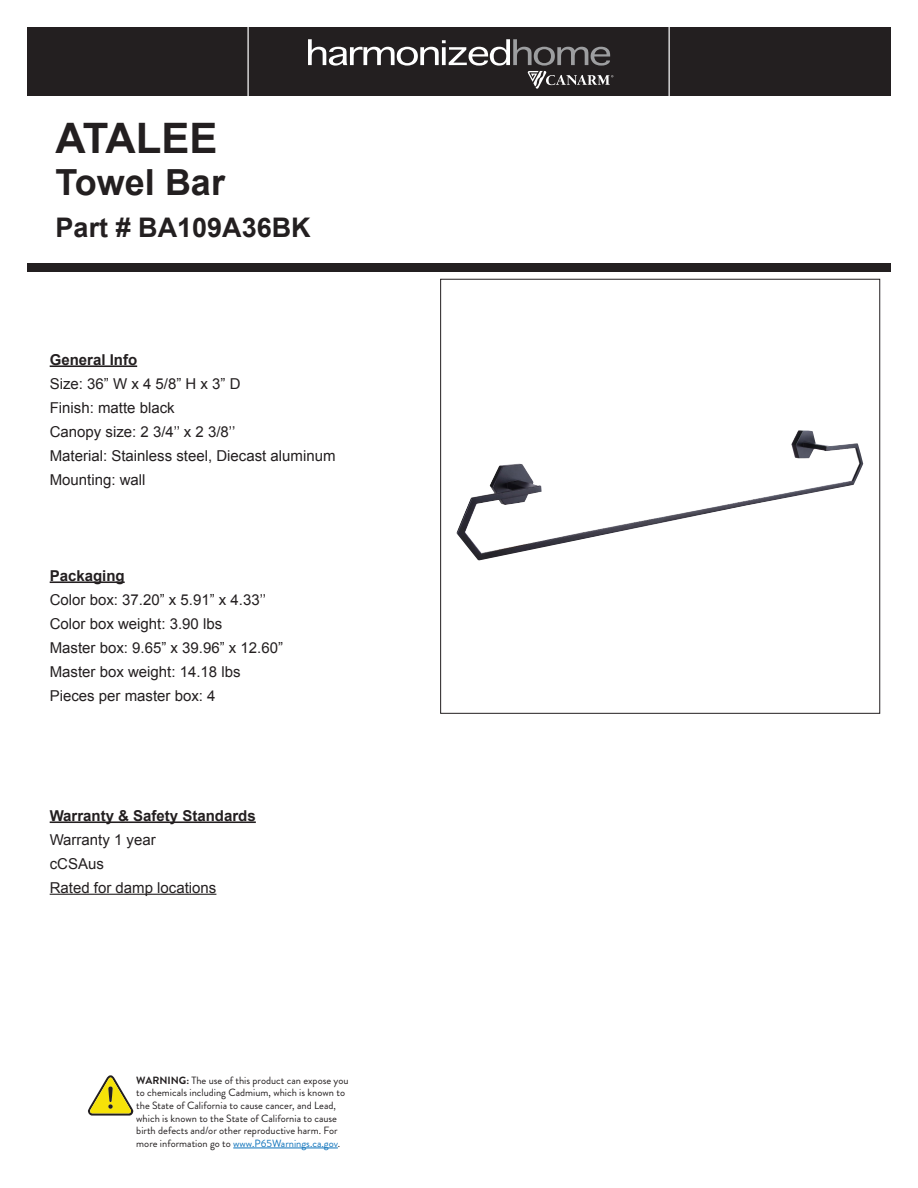
<style>
.page{position:relative;width:918px;height:1188px;background:#fff}
.page>*{position:absolute;margin:0;border:0;box-sizing:border-box;transform-origin:0 0}
.t1{font:700 42px "Arial";color:#231f20}
.t2{font:700 36px "Arial";color:#231f20}
.t3{font:700 27px "Arial";color:#231f20}
.t4{font:15px "Arial";color:#231f20}
.t5{font:700 15px "Arial";color:#231f20}
.t6{font:10.5px/12.6px "Brandon Grotesque";color:#231f20}
.s1{font-weight:700}
.s2{color:#1074bc}
</style>
<div class="page">
<div style="left:27px;top:27px;width:863px;height:69px;background:#231f20"></div>
<svg style="left:248px;top:27px;width:422px;height:69px"></svg>
<div style="left:27px;top:263px;width:863px;height:9px;background:#231f20"></div>
<hr style="left:50px;top:365px;width:87px;height:2px;background:#231f20">
<hr style="left:50px;top:581px;width:75px;height:2px;background:#231f20">
<hr style="left:50px;top:821px;width:206px;height:2px;background:#231f20">
<hr style="left:50px;top:894px;width:166px;height:1px;background:#231f20">
<img style="left:457px;top:430px;width:406px;height:130px">
<svg style="left:88px;top:1075px;width:45px;height:41px"></svg>
<hr style="left:233px;top:1148px;width:105px;height:1px;background:#1074bc">
<p class="t1" style="left:56px;top:110px;width:163px">ATALEE</p>
<p class="t2" style="left:56px;top:158px;width:171px">Towel Bar</p>
<p class="t3" style="left:56px;top:210px;width:257px">Part # BA109A36BK</p>
<p class="t5" style="left:50px;top:350px;width:89px">General Info</p>
<p class="t4" style="left:50px;top:374px;width:192px">Size: 36” W x 4 5/8” H x 3” D</p>
<p class="t4" style="left:50px;top:398px;width:127px">Finish: matte black</p>
<p class="t4" style="left:50px;top:422px;width:187px">Canopy size: 2 3/4’’ x 2 3/8’’</p>
<p class="t4" style="left:50px;top:446px;width:287px">Material: Stainless steel, Diecast aluminum</p>
<p class="t4" style="left:50px;top:470px;width:97px">Mounting: wall</p>
<p class="t5" style="left:50px;top:566px;width:77px">Packaging</p>
<p class="t4" style="left:50px;top:590px;width:218px">Color box: 37.20” x 5.91” x 4.33’’</p>
<p class="t4" style="left:50px;top:614px;width:174px">Color box weight: 3.90 lbs</p>
<p class="t4" style="left:50px;top:638px;width:235px">Master box: 9.65” x 39.96” x 12.60”</p>
<p class="t4" style="left:50px;top:662px;width:192px">Master box weight: 14.18 lbs</p>
<p class="t4" style="left:50px;top:686px;width:167px">Pieces per master box: 4</p>
<p class="t5" style="left:50px;top:806px;width:208px">Warranty &amp; Safety Standards</p>
<p class="t4" style="left:50px;top:830px;width:108px">Warranty 1 year</p>
<p class="t4" style="left:50px;top:854px;width:56px">cCSAus</p>
<p class="t4" style="left:50px;top:878px;width:168px">Rated for damp locations</p>
<p class="t6" style="left:136px;top:1074px;width:214px"><span class="s1">WARNING:</span> The use of this product can expose you to chemicals including Cadmium, which is known to the State of California to cause cancer, and Lead, which is known to the State of California to cause birth defects and/or other reproductive harm. For more information go to <span class="s2">www.P65Warnings.ca.gov</span>.</p>
</div>
